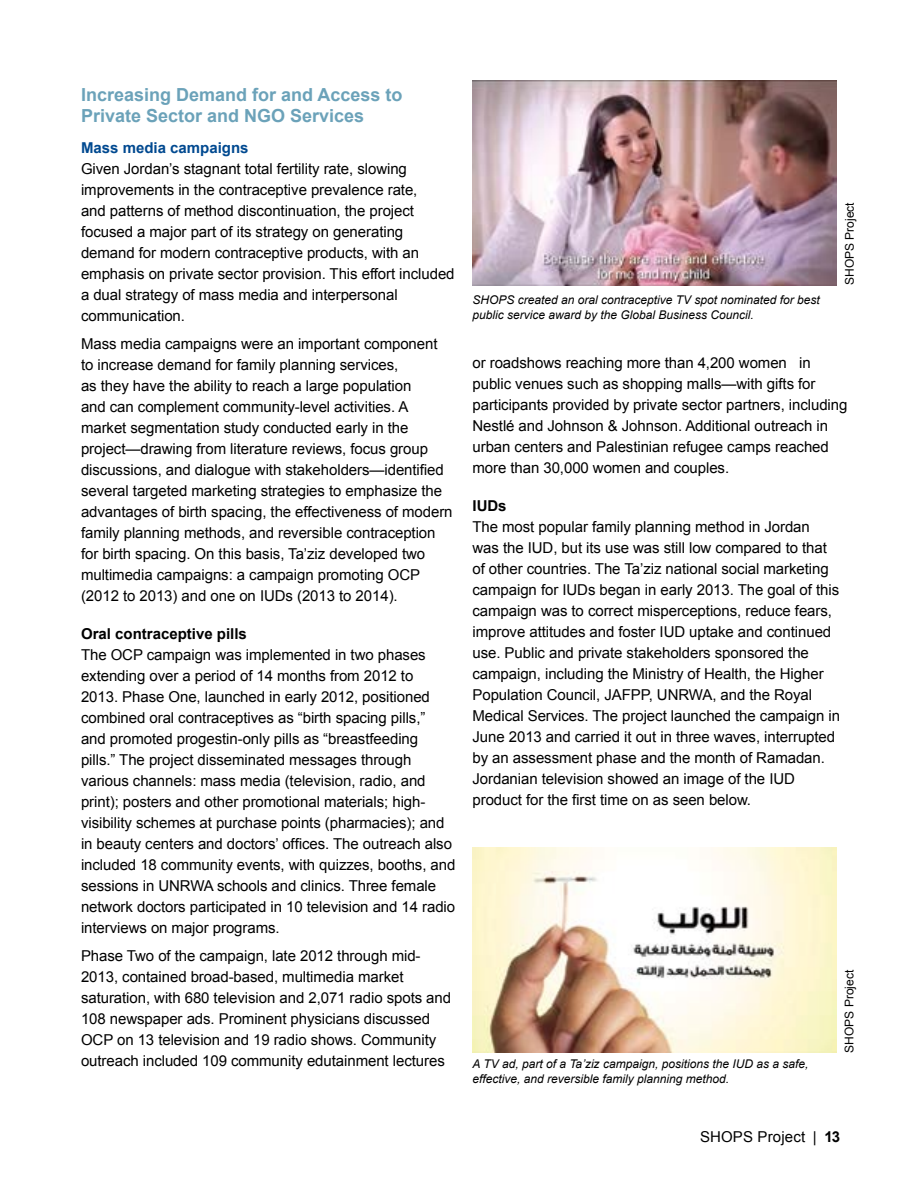
<style>
.page{position:relative;width:918px;height:1188px;background:#fff}
.page>*{position:absolute;margin:0;border:0;box-sizing:border-box;transform-origin:0 0}
.Subheading_2{font:700 18px/21px "Arial";color:#6ba2b9}
.Body_Text{font:15px/21px "Arial";letter-spacing:-.005em;color:#000}
.Subheading_4{font:700 15px "Arial";color:#000}
.Subheading_3{font:700 15px "Arial";color:#004990}
.t1{font:italic 12px/15px "Arial";color:#000}
.Credit{font:12px "Arial";color:#000}
.s1{font-weight:700}
</style>
<div class="page">
<img style="left:472px;top:81px;width:365px;height:205px">
<img style="left:472px;top:848px;width:365px;height:205px">
<p class="Subheading_2" style="left:81px;top:85px;width:323px">Increasing Demand for and Access to<br>Private Sector and NGO Services</p>
<p class="Subheading_3" style="left:81px;top:138px;width:169px">Mass media campaigns</p>
<p class="Body_Text" style="left:81px;top:159px;width:375px">Given Jordan’s stagnant total fertility rate, slowing improvements in the contraceptive prevalence rate,<br>and patterns of method discontinuation, the project focused a major part of its strategy on generating demand for modern contraceptive products, with an emphasis on private sector provision. This effort included a dual strategy of mass media and interpersonal communication.</p>
<p class="Body_Text" style="left:81px;top:333px;width:373px">Mass media campaigns were an important component to increase demand for family planning services,<br>as they have the ability to reach a large population<br>and can complement community-level activities. A market segmentation study conducted early in the project—drawing from literature reviews, focus group discussions, and dialogue with stakeholders—identified several targeted marketing strategies to emphasize the advantages of birth spacing, the effectiveness of modern family planning methods, and reversible contraception for birth spacing. On this basis, Ta’ziz developed two multimedia campaigns: a campaign promoting OCP (2012 to 2013) and one on IUDs (2013 to 2014).</p>
<p class="Subheading_4" style="left:81px;top:624px;width:167px">Oral contraceptive pills</p>
<p class="Body_Text" style="left:81px;top:645px;width:376px">The OCP campaign was implemented in two phases extending over a period of 14 months from 2012 to<br>2013. Phase One, launched in early 2012, positioned combined oral contraceptives as “birth spacing pills,”<br>and promoted progestin-only pills as “breastfeeding pills.” The project disseminated messages through various channels: mass media (television, radio, and print); posters and other promotional materials; high&shy;visibility schemes at purchase points (pharmacies); and in beauty centers and doctors’ offices. The outreach also included 18 community events, with quizzes, booths, and sessions in UNRWA schools and clinics. Three female network doctors participated in 10 television and 14 radio interviews on major programs.</p>
<p class="Body_Text" style="left:81px;top:945px;width:372px">Phase Two of the campaign, late 2012 through mid-2013, contained broad-based, multimedia market saturation, with 680 television and 2,071 radio spots and 108 newspaper ads. Prominent physicians discussed OCP on 13 television and 19 radio shows. Community outreach included 109 community edutainment lectures</p>
<p class="t1" style="left:472px;top:293px;width:349px">SHOPS created an oral contraceptive TV spot nominated for best public service award by the Global Business Council.</p>
<p class="Credit" style="left:842px;top:285px;width:84px;rotate:-90deg">SHOPS Project</p>
<p class="Body_Text" style="left:472px;top:352px;width:376px">or roadshows reaching more than 4,200 women in public venues such as shopping malls—with gifts for participants provided by private sector partners, including Nestlé and Johnson &amp; Johnson. Additional outreach in urban centers and Palestinian refugee camps reached more than 30,000 women and couples.</p>
<p class="Subheading_4" style="left:472px;top:496px;width:36px">IUDs</p>
<p class="Body_Text" style="left:472px;top:516px;width:369px">The most popular family planning method in Jordan was the IUD, but its use was still low compared to that of other countries. The Ta’ziz national social marketing campaign for IUDs began in early 2013. The goal of this campaign was to correct misperceptions, reduce fears, improve attitudes and foster IUD uptake and continued use. Public and private stakeholders sponsored the campaign, including the Ministry of Health, the Higher Population Council, JAFPP, UNRWA, and the Royal Medical Services. The project launched the campaign in June 2013 and carried it out in three waves, interrupted by an assessment phase and the month of Ramadan.<br>Jordanian television showed an image of the IUD product for the first time on as seen below.</p>
<p class="t1" style="left:472px;top:1057px;width:337px">A TV ad, part of a Ta’ziz campaign, positions the IUD as a safe, effective, and reversible family planning method.</p>
<p class="Credit" style="left:841px;top:1053px;width:84px;rotate:-90deg">SHOPS Project</p>
<p class="Body_Text" style="left:700px;top:1126px;width:142px">SHOPS Project | <span class="s1">13</span></p>
</div>
